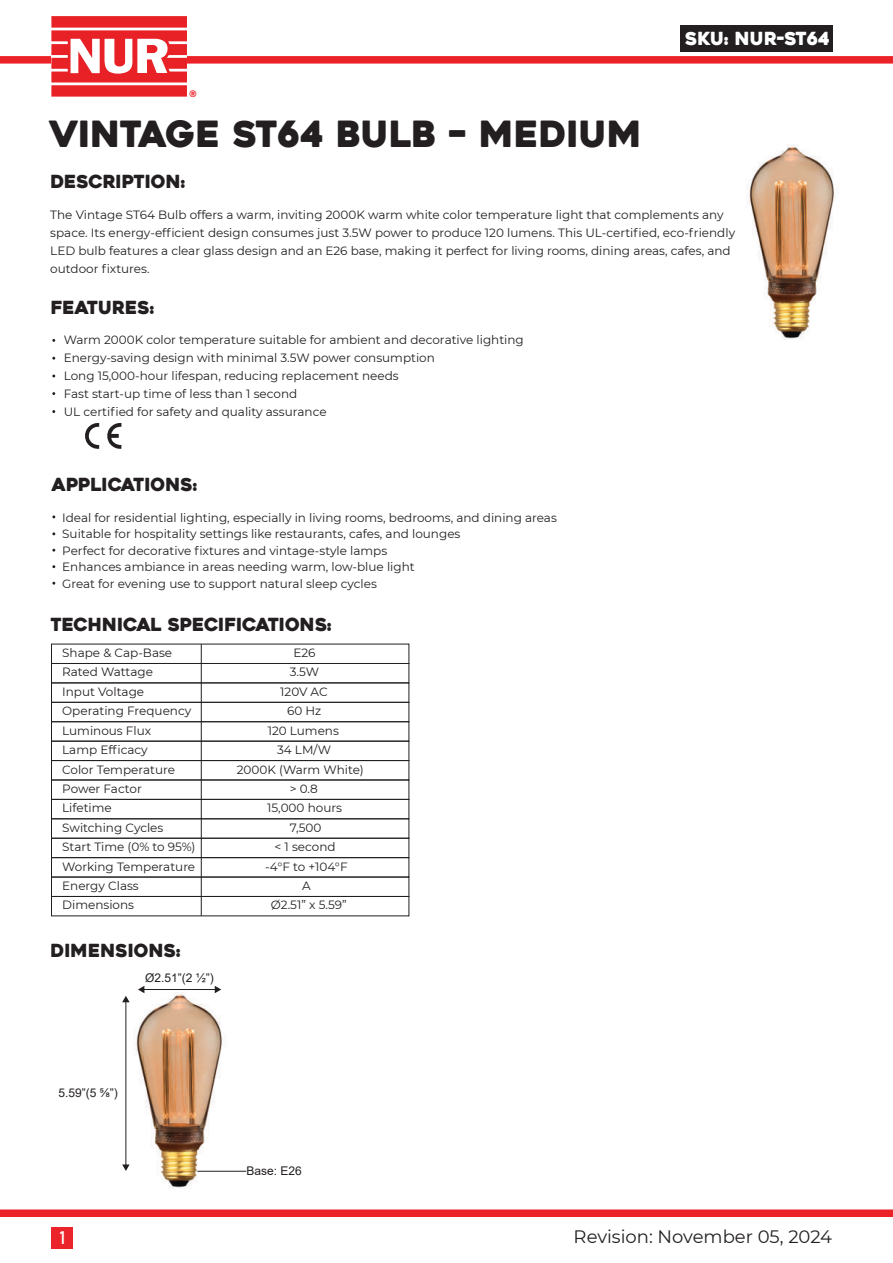
<style>
.page{position:relative;width:893px;height:1263px;background:#fff}
.page>*{position:absolute;margin:0;border:0;box-sizing:border-box;transform-origin:0 0}
.t1{font:36px "Heavitas";color:#231f20}
.t2{font:18px "Heavitas";color:#231f20}
.t3{font:18px "Montserrat";color:#231f20}
.t4{font:18px "Heavitas";color:#fff}
.t5{font:18px "Bahnschrift";color:#fff}
.t6{font:12px/18px "Montserrat";color:#231f20}
.t7{font:12px "Arial";color:#231f20}
.t8{font:700 9.3px "Montserrat";color:#ea2227}
</style>
<div class="page">
<div style="left:0;top:56px;width:893px;height:8px;background:#eb2329"></div>
<div style="left:0;top:1209px;width:893px;height:8px;background:#eb2329"></div>
<div style="left:680px;top:26px;width:152px;height:26px;background:#231f20"></div>
<div style="left:52px;top:1227px;width:21px;height:21px;background:#eb232b"></div>
<svg style="left:51px;top:16px;width:136px;height:81px"></svg>
<div style="left:51px;top:663px;width:358px;height:20px;border:1px solid #231f20"></div>
<div style="left:51px;top:682px;width:358px;height:21px;border:1px solid #231f20"></div>
<div style="left:51px;top:702px;width:358px;height:20px;border:1px solid #231f20"></div>
<div style="left:51px;top:721px;width:358px;height:20px;border:1px solid #231f20"></div>
<div style="left:51px;top:741px;width:358px;height:20px;border:1px solid #231f20"></div>
<div style="left:51px;top:760px;width:358px;height:20px;border:1px solid #231f20"></div>
<div style="left:51px;top:780px;width:358px;height:20px;border:1px solid #231f20"></div>
<div style="left:51px;top:799px;width:358px;height:20px;border:1px solid #231f20"></div>
<div style="left:51px;top:818px;width:358px;height:20px;border:1px solid #231f20"></div>
<div style="left:51px;top:838px;width:358px;height:20px;border:1px solid #231f20"></div>
<div style="left:51px;top:857px;width:358px;height:20px;border:1px solid #231f20"></div>
<div style="left:51px;top:877px;width:358px;height:20px;border:1px solid #231f20"></div>
<div style="left:51px;top:896px;width:358px;height:20px;border:1px solid #231f20"></div>
<hr style="left:201px;top:644px;width:1px;height:272px;background:#231f20">
<svg style="left:107px;top:423px;width:14px;height:26px"></svg>
<svg style="left:85px;top:423px;width:14px;height:26px"></svg>
<img style="left:135px;top:992px;width:91px;height:196px">
<hr style="left:143px;top:989px;width:73px;height:1px;background:#231f20">
<svg style="left:138px;top:986px;width:6px;height:7px"></svg>
<svg style="left:215px;top:986px;width:6px;height:7px"></svg>
<hr style="left:126px;top:1001px;width:1px;height:164px;background:#231f20">
<svg style="left:122px;top:996px;width:8px;height:6px"></svg>
<svg style="left:122px;top:1164px;width:8px;height:7px"></svg>
<hr style="left:197px;top:1171px;width:49px;height:1px;background:#231f20">
<img style="left:748px;top:144px;width:87px;height:196px">
<p class="t8" style="left:189px;top:89px;width:9px">®</p>
<h1 class="t1" style="left:49px;top:112px;width:595px">VINTAGE ST64 BULB – MEDIUM</h1>
<h2 class="t4" style="left:685px;top:27px;width:146px">SKU: NUR-ST64</h2>
<h2 class="t2" style="left:50px;top:170px;width:136px">DESCRIPTION:</h2>
<p class="t6" style="left:50px;top:205px;width:686px">The Vintage ST64 Bulb offers a warm, inviting 2000K warm white color temperature light that complements any space. Its energy-efficient design consumes just 3.5W power to produce 120 lumens. This UL-certified, eco-friendly LED bulb features a clear glass design and an E26 base, making it perfect for living rooms, dining areas, cafes, and outdoor fixtures.</p>
<h2 class="t2" style="left:51px;top:296px;width:105px">FEATURES:</h2>
<p class="t6" style="left:64px;top:331px;width:462px">Warm 2000K color temperature suitable for ambient and decorative lighting Energy-saving design with minimal 3.5W power consumption<br>Long 15,000-hour lifespan, reducing replacement needs<br>Fast start-up time of less than 1 second<br>UL certified for safety and quality assurance</p>
<h2 class="t2" style="left:52px;top:473px;width:147px">APPLICATIONS:</h2>
<p class="t6" style="left:62px;top:509px;width:496px;line-height:16.5px">Ideal for residential lighting, especially in living rooms, bedrooms, and dining areas Suitable for hospitality settings like restaurants, cafes, and lounges<br>Perfect for decorative fixtures and vintage-style lamps<br>Enhances ambiance in areas needing warm, low-blue light<br>Great for evening use to support natural sleep cycles</p>
<h2 class="t2" style="left:50px;top:614px;width:283px">TECHNICAL SPECIFICATIONS:</h2>
<p class="t6" style="left:62px;top:643px;width:111px">Shape &amp; Cap-Base</p>
<p class="t6" style="left:293px;top:643px;width:24px">E26</p>
<p class="t6" style="left:62px;top:663px;width:92px">Rated Wattage</p>
<p class="t6" style="left:290px;top:663px;width:31px">3.5W</p>
<p class="t6" style="left:62px;top:682px;width:83px">Input Voltage</p>
<p class="t6" style="left:280px;top:682px;width:49px">120V AC</p>
<p class="t6" style="left:62px;top:702px;width:131px">Operating Frequency</p>
<p class="t6" style="left:287px;top:702px;width:36px">60 Hz</p>
<p class="t6" style="left:62px;top:721px;width:91px">Luminous Flux</p>
<p class="t6" style="left:268px;top:721px;width:73px">120 Lumens</p>
<p class="t6" style="left:62px;top:740px;width:87px">Lamp Efficacy</p>
<p class="t6" style="left:277px;top:740px;width:56px">34 LM/W</p>
<p class="t6" style="left:62px;top:760px;width:114px">Color Temperature</p>
<p class="t6" style="left:237px;top:760px;width:129px">2000K (Warm White)</p>
<p class="t6" style="left:62px;top:779px;width:81px">Power Factor</p>
<p class="t6" style="left:290px;top:779px;width:30px">&gt; 0.8</p>
<p class="t6" style="left:62px;top:799px;width:51px">Lifetime</p>
<p class="t6" style="left:267px;top:799px;width:76px">15,000 hours</p>
<p class="t6" style="left:62px;top:818px;width:103px">Switching Cycles</p>
<p class="t6" style="left:290px;top:818px;width:33px">7,500</p>
<p class="t6" style="left:62px;top:837px;width:135px">Start Time (0% to 95%)</p>
<p class="t6" style="left:275px;top:837px;width:63px">&lt; 1 second</p>
<p class="t6" style="left:62px;top:857px;width:135px">Working Temperature</p>
<p class="t6" style="left:265px;top:857px;width:84px">-4°F to +104°F</p>
<p class="t6" style="left:62px;top:876px;width:78px">Energy Class</p>
<p class="t6" style="left:302px;top:876px;width:10px">A</p>
<p class="t6" style="left:62px;top:896px;width:73px">Dimensions</p>
<p class="t6" style="left:271px;top:896px;width:77px">Ø2.51” x 5.59”</p>
<h2 class="t2" style="left:50px;top:939px;width:131px">DIMENSIONS:</h2>
<p class="t7" style="left:145px;top:970px;width:70px">Ø2.51”(2 ½”)</p>
<p class="t7" style="left:58px;top:1084px;width:61px">5.59”(5 ⅝”)</p>
<p class="t7" style="left:247px;top:1162px;width:57px">Base: E26</p>
<h2 class="t5" style="left:60px;top:1224px;width:7px">1</h2>
<h2 class="t3" style="left:574px;top:1224px;width:260px">Revision: November 05, 2024</h2>
</div>
